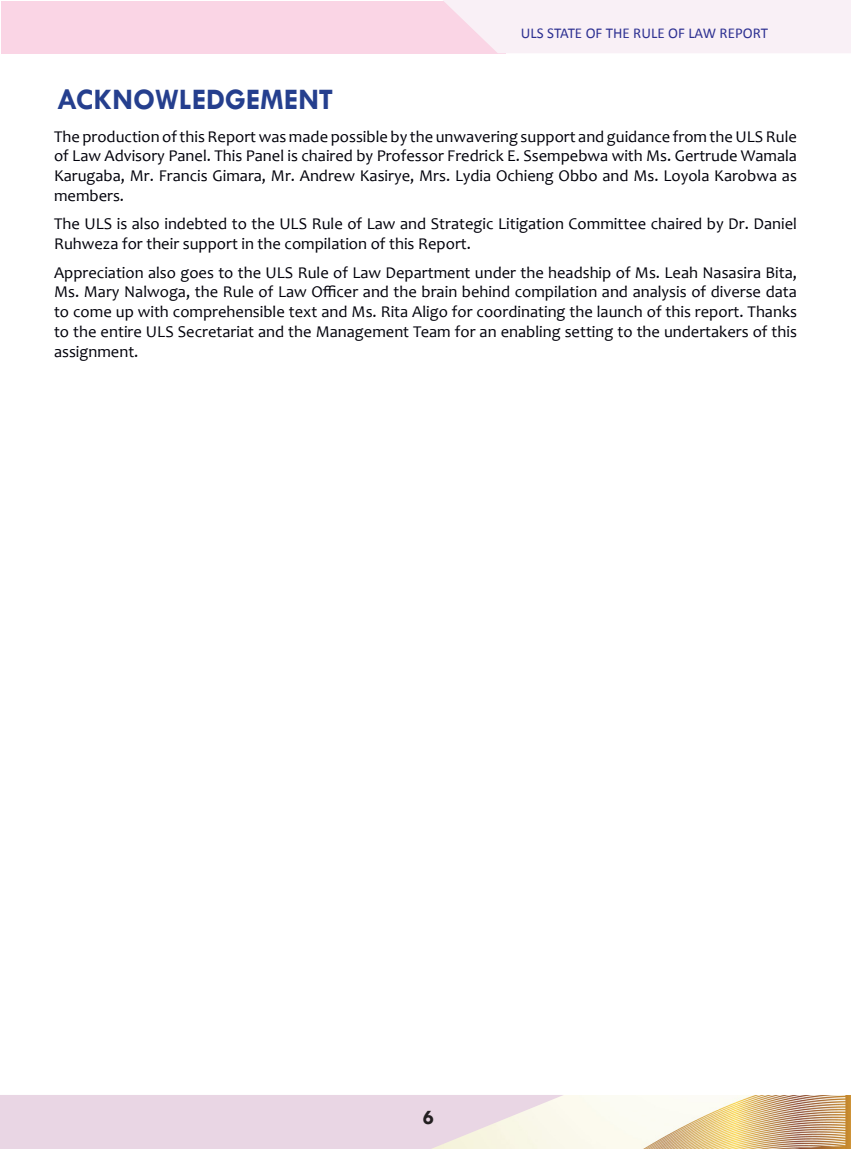
<style>
.page{position:relative;width:851px;height:1149px;background:#fff}
.page>*{position:absolute;margin:0;border:0;box-sizing:border-box;transform-origin:0 0}
.Heading{font:700 30px "Tw Cen";color:#253f8e}
.t1{font:700 21px "Tw Cen";color:#231f20}
.Body_Text{font:16.5px/19.8px "Candara";color:#00000a;text-align:justify}
.t2{font:15px "Calibri";color:#2e3192}
</style>
<div class="page">
<img style="left:563px;top:1095px;width:287px;height:52px">
<svg style="left:0;top:1095px;width:563px;height:53px;background:#ead9e4"></svg>
<div style="left:1px;top:1px;width:504px;height:52px;background:#fad5e5"></div>
<div style="left:443px;top:0;width:407px;height:53px;background:#f9f0f6"></div>
<p class="t2" style="left:521px;top:23px;width:248px">ULS STATE OF THE RULE OF LAW REPORT</p>
<p class="Heading" style="left:57px;top:81px;width:278px">ACKNOWLEDGEMENT</p>
<p class="Body_Text" style="left:54px;top:126px;width:744px">The production of this Report was made possible by the unwavering support and guidance from the ULS Rule of Law Advisory Panel. This Panel is chaired by Professor Fredrick E. Ssempebwa with Ms. Gertrude Wamala Karugaba, Mr. Francis Gimara, Mr. Andrew Kasirye, Mrs. Lydia Ochieng Obbo and Ms. Loyola Karobwa as members.</p>
<p class="Body_Text" style="left:54px;top:214px;width:744px">The ULS is also indebted to the ULS Rule of Law and Strategic Litigation Committee chaired by Dr. Daniel<br>Ruhweza for their support in the compilation of this Report.</p>
<p class="Body_Text" style="left:54px;top:262px;width:744px">Appreciation also goes to the ULS Rule of Law Department under the headship of Ms. Leah Nasasira Bita, Ms. Mary Nalwoga, the Rule of Law Officer and the brain behind compilation and analysis of diverse data to come up with comprehensible text and Ms. Rita Aligo for coordinating the launch of this report. Thanks to the entire ULS Secretariat and the Management Team for an enabling setting to the undertakers of this assignment.</p>
<p class="t1" style="left:422px;top:1104px;width:13px">6</p>
</div>
